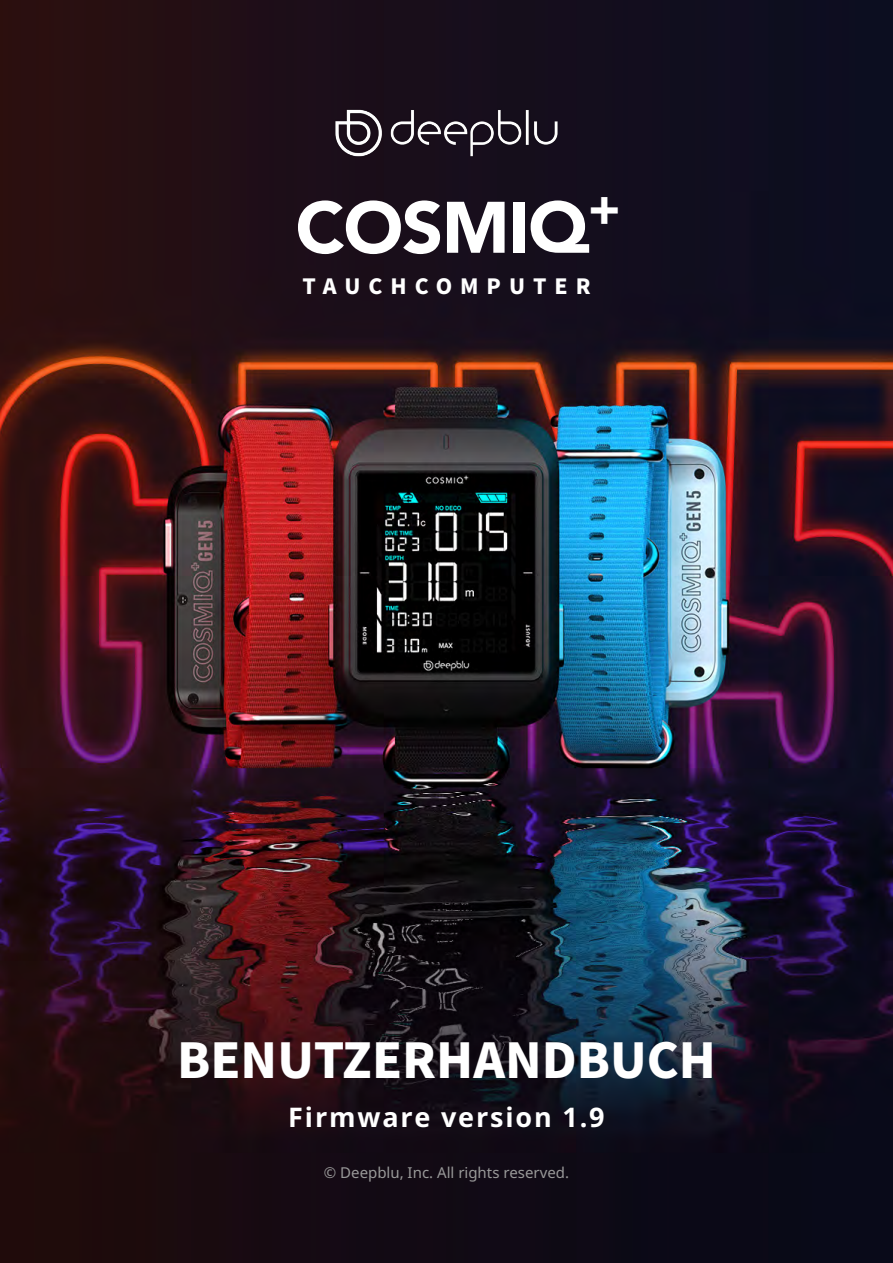
<style>
.page{position:relative;width:893px;height:1263px;background:#fff}
.page>*{position:absolute;margin:0;border:0;box-sizing:border-box;transform-origin:0 0}
.t1{font:900 72px "Avenir";letter-spacing:-.02em;color:#fff}
.t2{font:900 48px "Noto Sans CJ Ktc";color:#fff}
.t3{font:700 27px "Noto Sans";letter-spacing:.07em;color:#fff}
.t4{font:900 21px "Noto Sans CJ Ktc";letter-spacing:.38em;color:#fff}
.t5{font:15px "Noto Sans";color:#999}
</style>
<div class="page">
<img style="left:0;top:0;width:893px;height:1263px">
<img style="left:313px;top:86px;width:267px;height:94px">
<h1 class="t1" style="left:296px;top:166px;width:327px">COSMIQ<sup>+</sup></h1>
<h3 class="t4" style="left:302px;top:274px;width:290px">TAUCHCOMPUTER</h3>
<h2 class="t2" style="left:177px;top:1033px;width:540px">BENUTZERHANDBUCH</h2>
<h3 class="t3" style="left:288px;top:1098px;width:318px">Firmware version 1.9</h3>
<p class="t5" style="left:324px;top:1162px;width:247px">© Deepblu, Inc. All rights reserved.</p>
</div>
